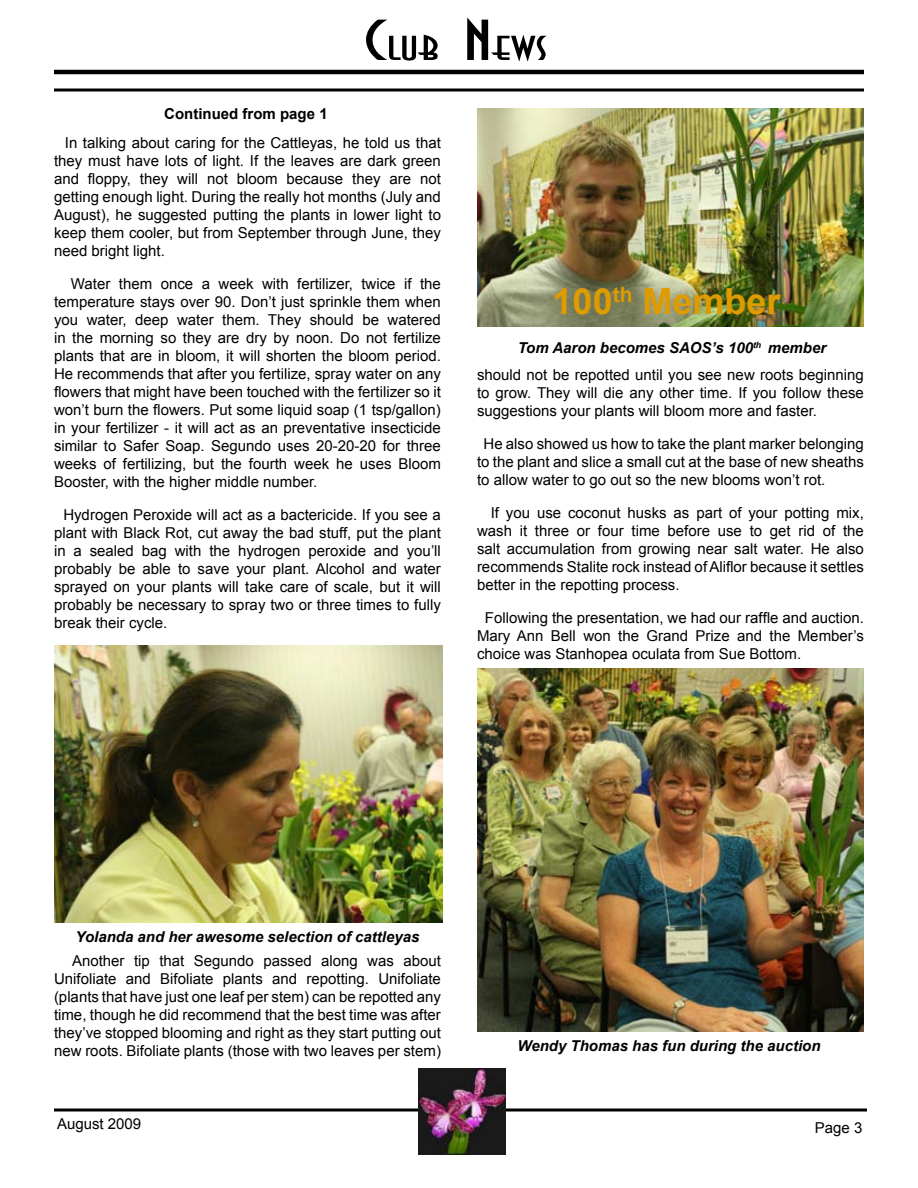
<style>
.page{position:relative;width:918px;height:1188px;background:#fff}
.page>*{position:absolute;margin:0;border:0;box-sizing:border-box;transform-origin:0 0}
.t1{font:54px "Asia Extended";color:#000}
.t2{font:700 36px "Arial";color:#df9b00}
.t3{font:15px/18px "Arial";color:#000;text-align:justify}
.t4{font:italic 700 15px "Arial";color:#000}
.t5{font:700 15px "Arial";color:#000}
</style>
<div class="page">
<svg style="left:54px;top:1108px;width:813px;height:4px;background:#3f3f3f"></svg>
<hr style="left:54px;top:70px;width:810px;height:4px;background:#000">
<svg style="left:54px;top:88px;width:810px;height:4px;background:#3f3f3f"></svg>
<img style="left:418px;top:1068px;width:88px;height:87px">
<img style="left:477px;top:108px;width:387px;height:218px">
<img style="left:477px;top:669px;width:387px;height:363px">
<img style="left:54px;top:645px;width:388px;height:277px">
<h1 class="t1" style="left:364px;top:11px;width:185px">Club News</h1>
<p class="t5" style="left:164px;top:104px;width:165px">Continued from page 1</p>
<p class="t3" style="left:54px;top:134px;width:389px;text-indent:11px">In talking about caring for the Cattleyas, he told us that they must have lots of light. If the leaves are dark green and floppy, they will not bloom because they are not getting enough light. During the really hot months (July and August), he suggested putting the plants in lower light to keep them cooler, but from September through June, they need bright light.</p>
<p class="t3" style="left:54px;top:275px;width:389px;text-indent:17px">Water them once a week with fertilizer, twice if the temperature stays over 90. Don’t just sprinkle them when you water, deep water them. They should be watered in the morning so they are dry by noon. Do not fertilize plants that are in bloom, it will shorten the bloom period.<br>He recommends that after you fertilize, spray water on any flowers that might have been touched with the fertilizer so it won’t burn the flowers. Put some liquid soap (1 tsp/gallon) in your fertilizer - it will act as an preventative insecticide similar to Safer Soap. Segundo uses 20-20-20 for three weeks of fertilizing, but the fourth week he uses Bloom Booster, with the higher middle number.</p>
<p class="t3" style="left:54px;top:506px;width:388px;text-indent:9px">Hydrogen Peroxide will act as a bactericide. If you see a plant with Black Rot, cut away the bad stuff, put the plant in a sealed bag with the hydrogen peroxide and you’ll probably be able to save your plant. Alcohol and water sprayed on your plants will take care of scale, but it will probably be necessary to spray two or three times to fully break their cycle.</p>
<h2 class="t2" style="left:553px;top:278px;width:229px">100<sup>th</sup> Member</h2>
<p class="t4" style="left:518px;top:338px;width:310px">Tom Aaron becomes SAOS’s 100<sup>th</sup> member</p>
<p class="t3" style="left:477px;top:366px;width:388px">should not be repotted until you see new roots beginning to grow. They will die any other time. If you follow these suggestions your plants will bloom more and faster.</p>
<p class="t3" style="left:477px;top:435px;width:388px;text-indent:7px">He also showed us how to take the plant marker belonging to the plant and slice a small cut at the base of new sheaths to allow water to go out so the new blooms won’t rot.</p>
<p class="t3" style="left:477px;top:504px;width:388px;text-indent:14px">If you use coconut husks as part of your potting mix, wash it three or four time before use to get rid of the salt accumulation from growing near salt water. He also recommends Stalite rock instead of Aliflor because it settles better in the repotting process.</p>
<p class="t3" style="left:477px;top:609px;width:388px;text-indent:8px">Following the presentation, we had our raffle and auction.<br>Mary Ann Bell won the Grand Prize and the Member’s choice was Stanhopea oculata from Sue Bottom.</p>
<p class="t4" style="left:76px;top:927px;width:345px">Yolanda and her awesome selection of cattleyas</p>
<p class="t3" style="left:54px;top:952px;width:388px;text-indent:18px">Another tip that Segundo passed along was about Unifoliate and Bifoliate plants and repotting. Unifoliate (plants that have just one leaf per stem) can be repotted any time, though he did recommend that the best time was after they’ve stopped blooming and right as they start putting out new roots. Bifoliate plants (those with two leaves per stem)</p>
<p class="t3" style="left:57px;top:1115px;width:86px">August 2009</p>
<p class="t4" style="left:517px;top:1036px;width:305px">Wendy Thomas has fun during the auction</p>
<p class="t3" style="left:815px;top:1119px;width:49px">Page 3</p>
</div>
